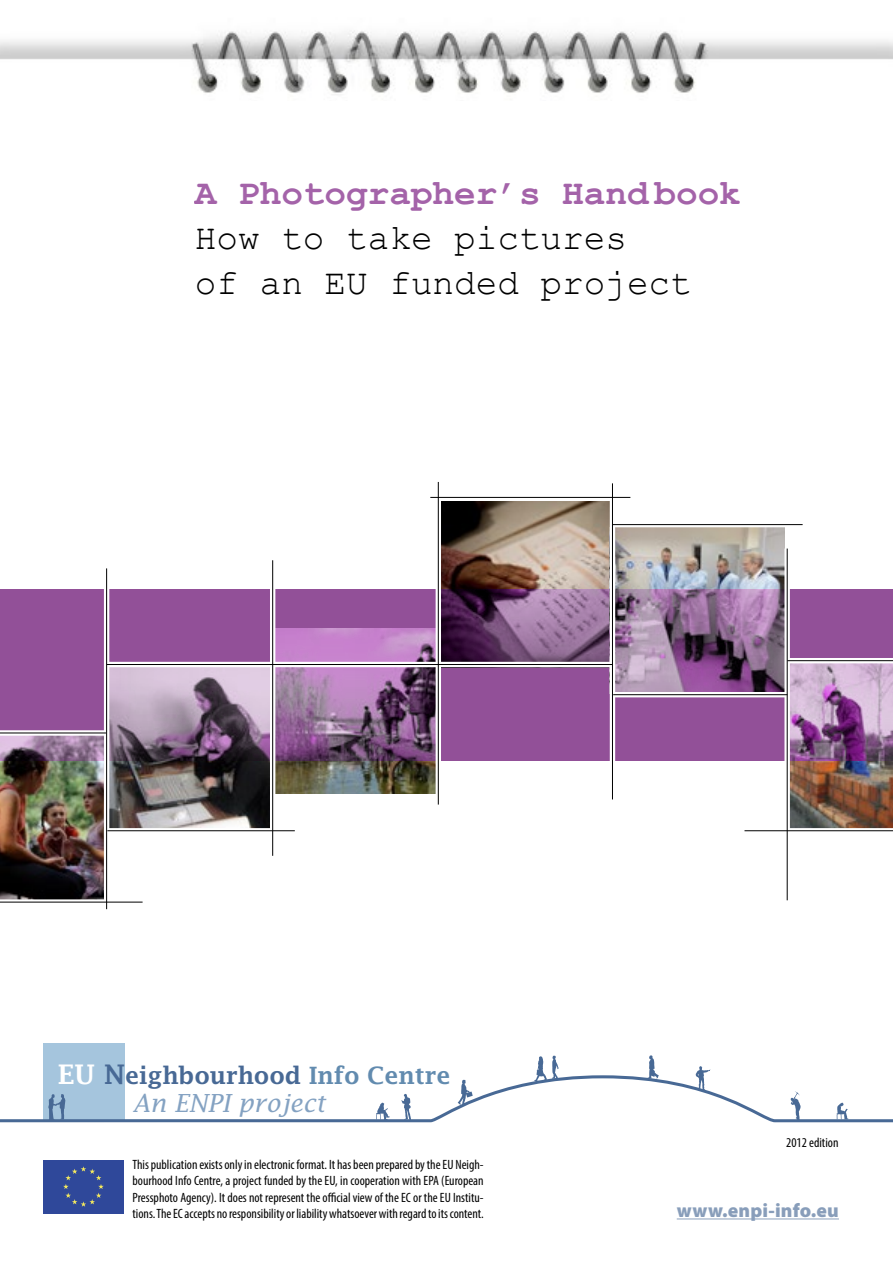
<style>
.page{position:relative;width:893px;height:1263px;background:#fff}
.page>*{position:absolute;margin:0;border:0;box-sizing:border-box;transform-origin:0 0}
.t1{font:36px/45px "Courier New";color:#000}
.t2{font:700 36px "Courier New";color:#a463a9}
.t3{font:italic 24.9px "Lucida Fax";color:#84a2c2}
.t4{font:600 23.85px "Lucida Fax";letter-spacing:-.005em;color:#486995}
.t5{font:900 19.5px "Myriad Pro";letter-spacing:.01em;color:#486995}
.t6{font:condensed 13.5px/16.5px "Myriad Pro";color:#000;text-align:justify}
.s1{font-size:27px;color:#fff}
.s2{font-size:27px}
.s3{color:#628baf}
</style>
<div class="page">
<img style="left:0;top:31px;width:892px;height:64px">
<img style="left:441px;top:501px;width:168px;height:88px">
<img style="left:609px;top:527px;width:175px;height:62px">
<img style="left:275px;top:761px;width:161px;height:32px">
<img style="left:109px;top:761px;width:161px;height:67px">
<img style="left:790px;top:761px;width:103px;height:67px">
<img style="left:0;top:761px;width:104px;height:138px">
<svg style="left:0;top:589px;width:893px;height:172px;background:#916196"></svg>
<div style="left:43px;top:1043px;width:81px;height:78px;background:#a5c5dd"></div>
<svg style="left:0;top:1055px;width:893px;height:68px"></svg>
<hr style="left:677px;top:1218px;width:162px;height:1px;background:#486995">
<div style="left:40px;top:1158px;width:87px;height:58px;background:linear-gradient(to right,#fff,#fff)"></div>
<div style="left:43px;top:1160px;width:81px;height:53px;background:#2f489a"></div>
<svg style="left:63px;top:1166px;width:41px;height:41px"></svg>
<svg style="left:436px;top:482px;width:5px;height:323px"></svg>
<svg style="left:744px;top:828px;width:149px;height:4px"></svg>
<svg style="left:109px;top:828px;width:186px;height:4px"></svg>
<div style="left:108px;top:662px;width:506px;height:5px;background:#fff"></div>
<svg style="left:615px;top:692px;width:169px;height:5px"></svg>
<svg style="left:0;top:899px;width:143px;height:6px"></svg>
<svg style="left:790px;top:658px;width:103px;height:5px"></svg>
<svg style="left:615px;top:525px;width:188px;height:1px"></svg>
<svg style="left:441px;top:496px;width:190px;height:2px"></svg>
<svg style="left:0;top:730px;width:104px;height:6px"></svg>
<svg style="left:104px;top:568px;width:5px;height:322px"></svg>
<svg style="left:270px;top:560px;width:5px;height:296px"></svg>
<div style="left:610px;top:483px;width:5px;height:316px;background:#fff"></div>
<svg style="left:784px;top:548px;width:6px;height:352px"></svg>
<hr style="left:106px;top:568px;width:1px;height:341px;background:#000">
<hr style="left:272px;top:560px;width:1px;height:296px;background:#000">
<hr style="left:438px;top:482px;width:1px;height:322px;background:#000">
<hr style="left:612px;top:483px;width:1px;height:316px;background:#000">
<hr style="left:787px;top:548px;width:1px;height:352px;background:#000">
<hr style="left:107px;top:664px;width:505px;height:1px;background:#000">
<hr style="left:613px;top:694px;width:174px;height:1px;background:#000">
<hr style="left:0;top:902px;width:143px;height:1px;background:#000">
<hr style="left:787px;top:660px;width:106px;height:1px;background:#000">
<hr style="left:612px;top:524px;width:191px;height:1px;background:#000">
<hr style="left:430px;top:497px;width:200px;height:1px;background:#000">
<hr style="left:0;top:733px;width:106px;height:1px;background:#000">
<hr style="left:107px;top:830px;width:188px;height:1px;background:#000">
<hr style="left:744px;top:830px;width:149px;height:1px;background:#000">
<h1 class="t2" style="left:195px;top:171px;width:547px">A Photographer’s Hand book</h1>
<h1 class="t1" style="left:195px;top:214px;width:498px">How to take pictures<br>of an EU funded project</h1>
<h3 class="t4" style="left:58px;top:1061px;width:394px"><span class="s1">EU</span> <span class="s2">N</span>eighbourhood <span class="s3">Info Centre</span></h3>
<h2 class="t3" style="left:133px;top:1089px;width:194px">An ENPI project</h2>
<p class="t6" style="left:132px;top:1155px;width:353px">This publication exists only in electronic format. It has been prepared by the EU Neigh&shy;bourhood Info Centre, a project funded by the EU, in cooperation with EPA (European Pressphoto Agency). It does not represent the official view of the EC or the EU Institu&shy;tions. The EC accepts no responsibility or liability whatsoever with regard to its content.</p>
<p class="t6" style="left:786px;top:1134px;width:54px">2012 edition</p>
<h3 class="t5" style="left:677px;top:1199px;width:164px">www.enpi-info.eu</h3>
</div>
